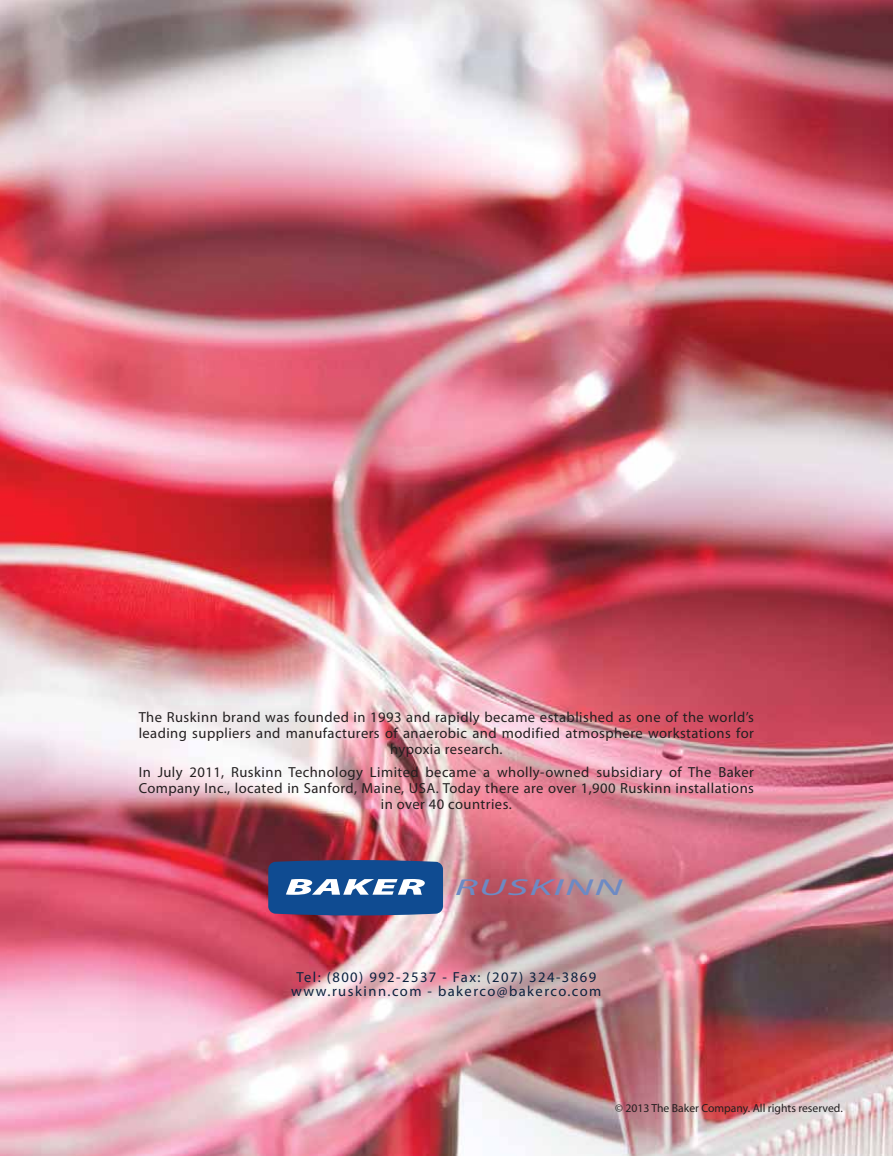
<style>
.page{position:relative;width:893px;height:1158px;background:#fff}
.page>*{position:absolute;margin:0;border:0;box-sizing:border-box;transform-origin:0 0}
.t1{font:italic 23.1px "Myriad Pro";letter-spacing:.03em;color:#6d8ac4;scale:1.92 1}
.t2{font:14.55px/16px "Myriad Pro";letter-spacing:.03em;color:#231f20;text-align:center}
.t3{font:14.55px/14.5px "Myriad Pro";letter-spacing:.1em;color:#0c223f;text-align:center}
.t4{font:11.7px "Myriad Pro";color:#231f20}
</style>
<div class="page">
<img style="left:0;top:0;width:893px;height:1155px">
<svg style="left:268px;top:860px;width:175px;height:55px;background:#33639e"></svg>
<p class="t2" style="left:139px;top:710px;width:617px">The Ruskinn brand was founded in 1993 and rapidly became established as one of the world’s leading suppliers and manufacturers of anaerobic and modified atmosphere workstations for hypoxia research.</p>
<p class="t2" style="left:139px;top:765px;width:617px">In July 2011, Ruskinn Technology Limited became a wholly-owned subsidiary of The Baker<br>Company Inc., located in Sanford, Maine, USA. Today there are over 1,900 Ruskinn installations in over 40 countries.</p>
<h1 class="t1" style="left:455px;top:873px;width:89px">RUSKINN</h1>
<p class="t3" style="left:291px;top:970px;width:312px">Tel: (800) 992-2537 - Fax: (207) 324-3869 www.ruskinn.com - bakerco@bakerco.com</p>
<p class="t4" style="left:615px;top:1103px;width:229px">© 2013 The Baker Company. All rights reserved.</p>
</div>
